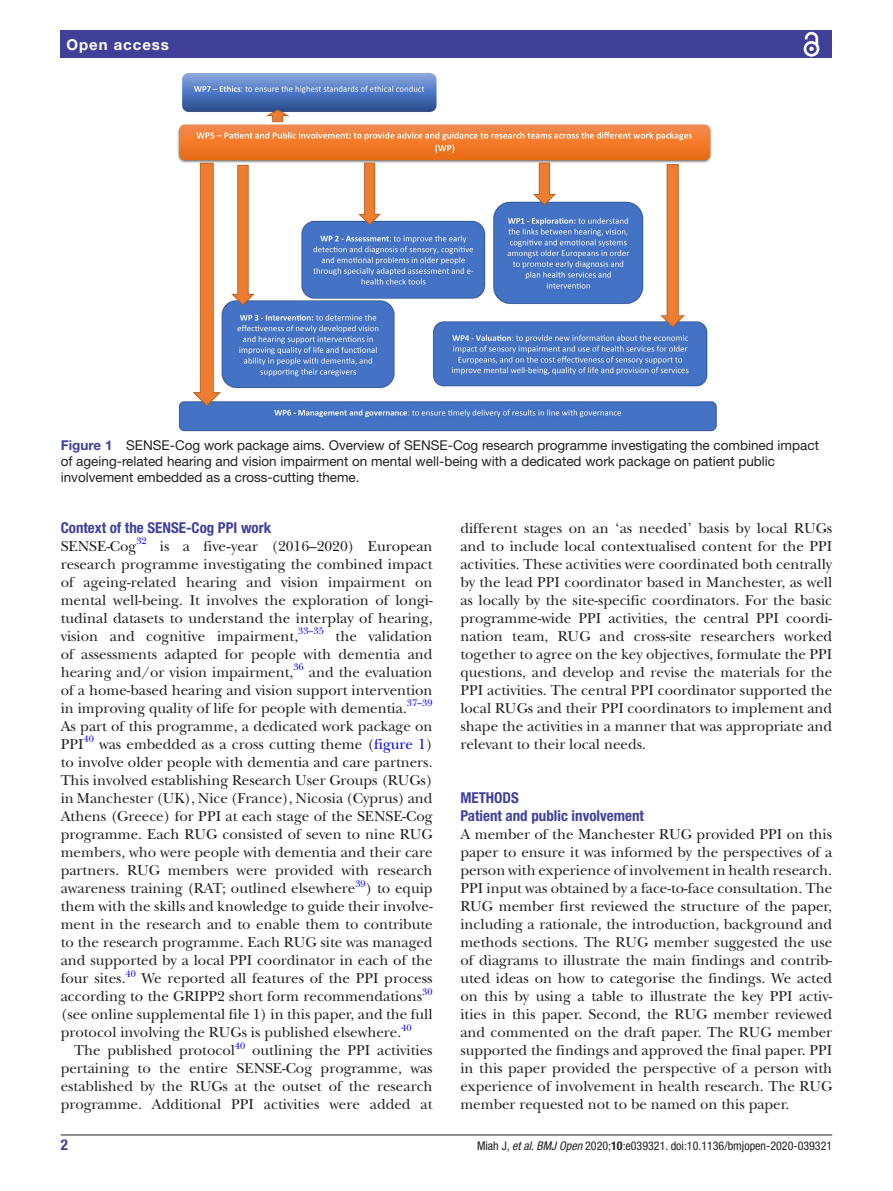
<style>
.page{position:relative;width:893px;height:1191px;background:#fff}
.page>*{position:absolute;margin:0;border:0;box-sizing:border-box;transform-origin:0 0}
.t1{font:15px/18px "New Baskerville";color:#231f20;text-align:justify}
.t2{font:700 condensed 15px/18px "Helvetica Neue LT Std";color:#414099}
.t3{font:700 15px "Helvetica Neue LT Std";letter-spacing:.065em;color:#fff}
.t4{font:13.5px/16.2px "Helvetica Neue LT Std";color:#231f20}
.t5{font:condensed 12px "Helvetica Neue LT Std";color:#231f20}
.t6{font:9.9px "New Baskerville";color:#00f}
.s1{font-weight:700;color:#414099}
.s2{font-family:"Times New Roman"}
.s3{color:#00f}
.s4{font-style:italic}
.s5{font-weight:700}
</style>
<div class="page">
<hr style="left:61px;top:1134px;width:771px;height:1px;background:#231f20">
<div style="left:61px;top:31px;width:771px;height:27px;background:#414099"></div>
<svg style="left:803px;top:31px;width:17px;height:26px"></svg>
<img style="left:177px;top:73px;width:539px;height:359px">
<p class="t3" style="left:66px;top:35px;width:104px">Open access</p>
<p class="t4" style="left:61px;top:436px;width:760px"><span class="s1">Figure 1</span> SENSE-Cog work package aims. Overview of SENSE-Cog research programme investigating the combined impact of ageing-related hearing and vision impairment on mental well-being with a dedicated work package on patient public involvement embedded as a cross-cutting theme.</p>
<p class="t2" style="left:61px;top:518px;width:212px">Context of the SENSE-Cog PPI work</p>
<p class="t1" style="left:61px;top:537px;width:77px">SENSE-Cog</p>
<p class="t6" style="left:136px;top:535px;width:12px">32</p>
<p class="t1" style="left:61px;top:537px;width:373px;text-indent:99px">is a five<span class="s2">‐</span>year (2016–2020) European research programme investigating the combined impact of ageing-related hearing and vision impairment on mental well-being. It involves the exploration of longi&shy;tudinal datasets to understand the interplay of hearing, vision and cognitive impairment,</p>
<p class="t6" style="left:298px;top:625px;width:27px">33–35</p>
<p class="t1" style="left:61px;top:627px;width:373px;text-indent:275px">the validation of assessments adapted for people with dementia and hearing and/or vision impairment,</p>
<p class="t6" style="left:293px;top:661px;width:12px">36</p>
<p class="t1" style="left:61px;top:663px;width:373px;text-indent:248px">and the evaluation of a home-based hearing and vision support intervention in improving quality of life for people with dementia.</p>
<p class="t6" style="left:407px;top:697px;width:27px">37–39</p>
<p class="t1" style="left:61px;top:717px;width:373px">As part of this programme, a dedicated work package on<br>PPI</p>
<p class="t6" style="left:84px;top:733px;width:12px">40</p>
<p class="t1" style="left:61px;top:735px;width:373px;text-indent:38px">was embedded as a cross cutting theme (<span class="s3">figure 1</span>) to involve older people with dementia and care partners.<br>This involved establishing Research User Groups (RUGs) in Manchester (UK), Nice (France), Nicosia (Cyprus) and Athens (Greece) for PPI at each stage of the SENSE-Cog programme. Each RUG consisted of seven to nine RUG members, who were people with dementia and their care partners. RUG members were provided with research awareness training (RAT; outlined elsewhere<sup>39</sup>) to equip them with the skills and knowledge to guide their involve&shy;ment in the research and to enable them to contribute to the research programme. Each RUG site was managed and supported by a local PPI coordinator in each of the four sites.</p>
<p class="t6" style="left:126px;top:967px;width:12px">40</p>
<p class="t1" style="left:61px;top:969px;width:373px;text-indent:81px">We reported all features of the PPI process according to the GRIPP2 short form recommendations</p>
<p class="t6" style="left:422px;top:985px;width:12px">30</p>
<p class="t1" style="left:61px;top:1005px;width:373px">(see online supplemental file 1) in this paper, and the full protocol involving the RUGs is published elsewhere.</p>
<p class="t6" style="left:401px;top:1021px;width:12px">40</p>
<p class="t1" style="left:74px;top:1041px;width:162px">The published protocol</p>
<p class="t6" style="left:235px;top:1039px;width:12px">40</p>
<p class="t1" style="left:61px;top:1041px;width:373px;text-indent:191px">outlining the PPI activities pertaining to the entire SENSE-Cog programme, was established by the RUGs at the outset of the research programme. Additional PPI activities were added at</p>
<p class="t1" style="left:460px;top:519px;width:373px">different stages on an ‘as needed’ basis by local RUGs and to include local contextualised content for the PPI activities. These activities were coordinated both centrally by the lead PPI coordinator based in Manchester, as well as locally by the site-specific coordinators. For the basic programme-wide PPI activities, the central PPI coordi&shy;nation team, RUG and cross-site researchers worked together to agree on the key objectives, formulate the PPI questions, and develop and revise the materials for the PPI activities. The central PPI coordinator supported the local RUGs and their PPI coordinators to implement and shape the activities in a manner that was appropriate and relevant to their local needs.</p>
<p class="t2" style="left:460px;top:788px;width:185px">METHODS<br>Patient and public involvement</p>
<p class="t1" style="left:460px;top:825px;width:373px">A member of the Manchester RUG provided PPI on this paper to ensure it was informed by the perspectives of a person with experience of involvement in health research.<br>PPI input was obtained by a face-to-face consultation. The RUG member first reviewed the structure of the paper, including a rationale, the introduction, background and methods sections. The RUG member suggested the use of diagrams to illustrate the main findings and contrib&shy;uted ideas on how to categorise the findings. We acted on this by using a table to illustrate the key PPI activ&shy;ities in this paper. Second, the RUG member reviewed and commented on the draft paper. The RUG member supported the findings and approved the final paper. PPI in this paper provided the perspective of a person with experience of involvement in health research. The RUG member requested not to be named on this paper.</p>
<p class="t2" style="left:61px;top:1135px;width:9px">2</p>
<p class="t5" style="left:477px;top:1138px;width:357px">Miah J, <span class="s4">et al</span>. <span class="s4">BMJ Open</span> 2020;<span class="s5">10</span>:e039321. doi:10.1136/bmjopen-2020-039321</p>
</div>
